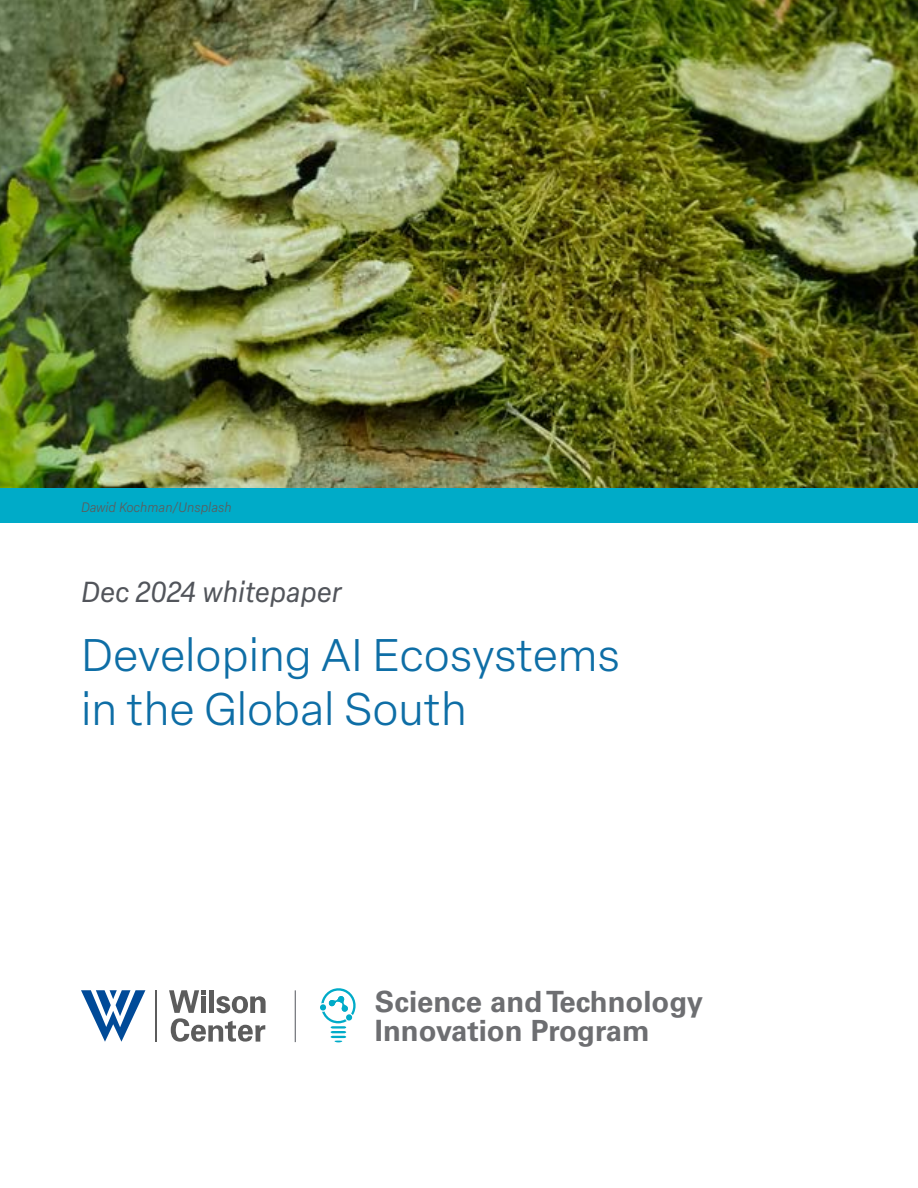
<style>
.page{position:relative;width:918px;height:1188px;background:#fff}
.page>*{position:absolute;margin:0;border:0;box-sizing:border-box;transform-origin:0 0}
.t1{font:300 45px/54px "Elza Text";color:#0e6ea6}
.t2{font:700 29.25px/29.2px "Univers LT Std";color:#6d6e71}
.t3{font:italic 28.5px "Elza Text";color:#52555b}
.t4{font:italic 300 13.5px "Elza Text";color:#5c5c5c}
</style>
<div class="page">
<img style="left:0;top:0;width:918px;height:488px">
<div style="left:0;top:488px;width:918px;height:35px;background:#00abc8"></div>
<hr style="left:155px;top:990px;width:2px;height:52px;background:#5c5c5c">
<svg style="left:169px;top:990px;width:96px;height:52px"></svg>
<svg style="left:81px;top:990px;width:64px;height:52px"></svg>
<hr style="left:295px;top:990px;width:1px;height:52px;background:#52555b">
<svg style="left:320px;top:988px;width:36px;height:54px"></svg>
<p class="t4" style="left:81px;top:497px;width:152px">Dawid Kochman/Unsplash</p>
<p class="t3" style="left:81px;top:571px;width:262px">Dec 2024 whitepaper</p>
<p class="t1" style="left:81px;top:626px;width:541px">Developing AI Ecosystems in the Global South</p>
<p class="t2" style="left:375px;top:987px;width:330px">Science and Technology<br>Innovation Program</p>
</div>
